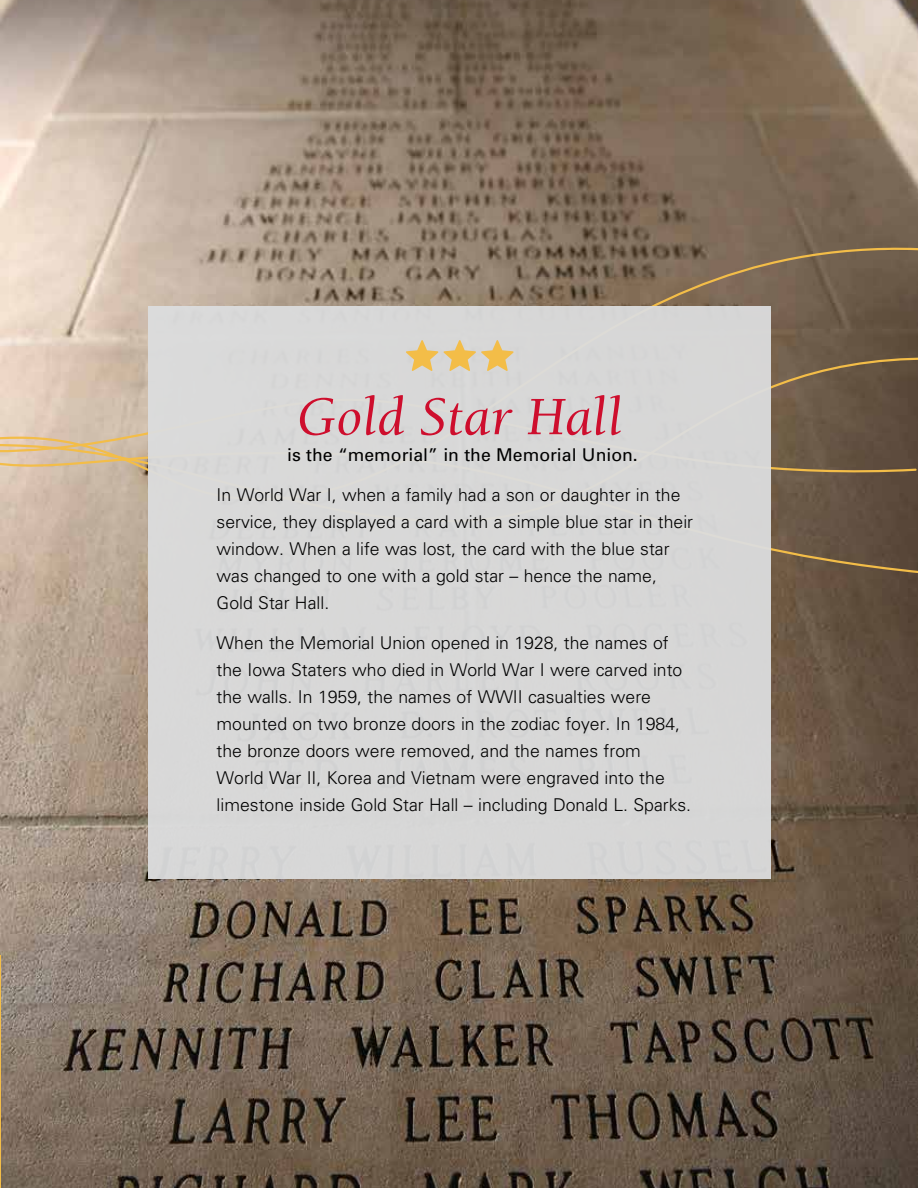
<style>
.page{position:relative;width:918px;height:1188px;background:#fff}
.page>*{position:absolute;margin:0;border:0;box-sizing:border-box;transform-origin:0 0}
.t1{font:italic 55.5px "Berkeley";color:#ce0e2d}
.t2{font:300 17.7px/27px "Univers";color:#000}
.t3{font:17.7px "Univers";color:#000}
</style>
<div class="page">
<img style="left:1px;top:0;width:917px;height:1188px">
<hr style="left:0;top:955px;width:1px;height:233px;background:#f3bd48">
<svg style="left:1px;top:218px;width:917px;height:357px;background:#9e8b78"></svg>
<div style="left:149px;top:307px;width:622px;height:572px;background:#d7d7d7"></div>
<svg style="left:406px;top:340px;width:108px;height:31px"></svg>
<h1 class="t1" style="left:297px;top:388px;width:327px">Gold Star Hall</h1>
<p class="t3" style="left:287px;top:445px;width:352px">is the “memorial” in the Memorial Union.</p>
<p class="t2" style="left:217px;top:481px;width:478px">In World War I, when a family had a son or daughter in the service, they displayed a card with a simple blue star in their window. When a life was lost, the card with the blue star was changed to one with a gold star – hence the name, Gold Star Hall.</p>
<p class="t2" style="left:217px;top:629px;width:476px">When the Memorial Union opened in 1928, the names of the Iowa Staters who died in World War I were carved into the walls. In 1959, the names of WWII casualties were mounted on two bronze doors in the zodiac foyer. In 1984, the bronze doors were removed, and the names from World War II, Korea and Vietnam were engraved into the limestone inside Gold Star Hall – including Donald L. Sparks.</p>
</div>
